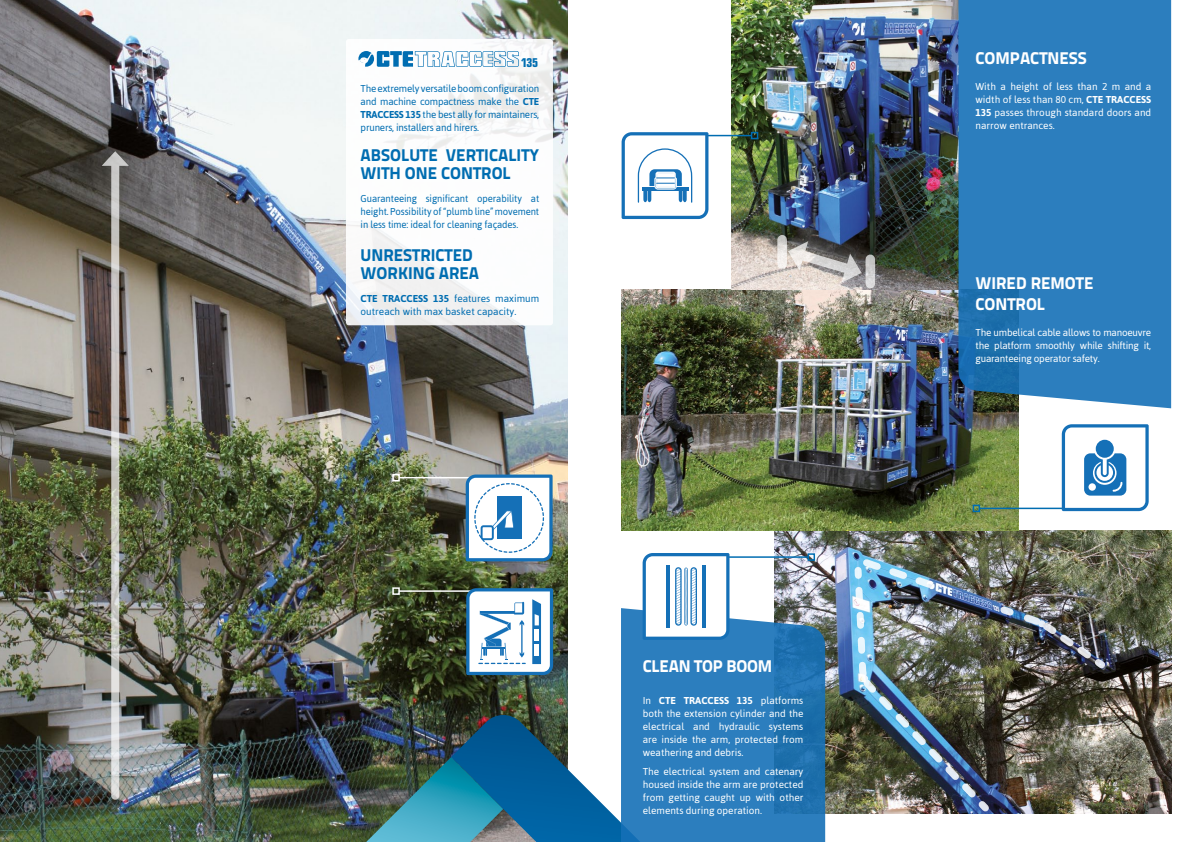
<style>
.page{position:relative;width:1191px;height:842px;background:#fff}
.page>*{position:absolute;margin:0;border:0;box-sizing:border-box;transform-origin:0 0}
.t1{font:800 17px/18px "Titillium Text 22 L";color:#006db1}
.t2{font:800 17px/20.4px "Titillium Text 22 L";color:#fff}
.t3{font:700 condensed 12.2px "Eurostile LT Std";color:#006db1}
.t4{font:10px/13px "Asap";color:#fff;text-align:justify}
.t5{font:10px/13px "Asap";letter-spacing:-.01em;color:#006db1;text-align:justify}
.t6{font:10px/13px "Asap";letter-spacing:-.01em;color:#006db1;text-align:justify;scale:.95 1}
.s1{font-weight:700}
</style>
<div class="page">
<img style="left:0;top:0;width:567px;height:842px">
<img style="left:774px;top:530px;width:397px;height:284px">
<img style="left:621px;top:289px;width:397px;height:241px">
<img style="left:731px;top:0;width:227px;height:289px">
<img style="left:366px;top:715px;width:255px;height:127px">
<hr style="left:979px;top:508px;width:95px;height:1px;background:#006db1">
<div style="left:972px;top:505px;width:8px;height:7px;border:2px solid #006db1"></div>
<svg style="left:1061px;top:424px;width:87px;height:87px"></svg>
<svg style="left:865px;top:259px;width:10px;height:25px"></svg>
<svg style="left:777px;top:240px;width:10px;height:24px"></svg>
<svg style="left:787px;top:241px;width:75px;height:42px;background:#a49f9d"></svg>
<hr style="left:656px;top:135px;width:95px;height:1px;background:#006db1">
<div style="left:751px;top:132px;width:7px;height:7px;border:2px solid #006db1"></div>
<svg style="left:621px;top:132px;width:87px;height:87px"></svg>
<hr style="left:399px;top:590px;width:95px;height:2px;background:#fff">
<div style="left:392px;top:587px;width:8px;height:8px;border:2px solid #fff"></div>
<hr style="left:399px;top:477px;width:95px;height:1px;background:#fff">
<div style="left:392px;top:474px;width:8px;height:7px;border:2px solid #fff"></div>
<svg style="left:466px;top:588px;width:87px;height:87px"></svg>
<svg style="left:466px;top:474px;width:86px;height:87px"></svg>
<img style="left:850px;top:558px;width:261px;height:254px">
<svg style="left:111px;top:166px;width:8px;height:630px;background:#cccbc7"></svg>
<svg style="left:102px;top:151px;width:27px;height:15px"></svg>
<div style="left:346px;top:39px;width:207px;height:286px;background:#fff;border-radius:3px"></div>
<svg style="left:358px;top:51px;width:161px;height:16px"></svg>
<svg style="left:958px;top:0;width:213px;height:408px;background:#2d7dbb"></svg>
<svg style="left:621px;top:608px;width:204px;height:234px;background:#2d7cba"></svg>
<hr style="left:713px;top:556px;width:95px;height:2px;background:#006db1">
<div style="left:807px;top:553px;width:8px;height:8px;border:2px solid #006db1"></div>
<svg style="left:642px;top:553px;width:87px;height:87px"></svg>
<p class="t3" style="left:521px;top:55px;width:19px">135</p>
<p class="t5" style="left:360px;top:81px;width:180px">The extremely versatile boom configuration and machine compactness make the <span class="s1">CTE TRACCESS 135</span> the best ally for maintainers, pruners, installers and hirers.</p>
<h1 class="t1" style="left:360px;top:145px;width:180px">ABSOLUTE VERTICALITY<br>WITH ONE CONTROL</h1>
<p class="t6" style="left:360px;top:191px;width:189px">Guaranteeing significant operability at height. Possibility of “plumb line” movement in less time: ideal for cleaning façades.</p>
<h1 class="t1" style="left:360px;top:245px;width:120px">UNRESTRICTED<br>WORKING AREA</h1>
<p class="t5" style="left:360px;top:292px;width:180px"><span class="s1">CTE TRACCESS 135</span> features maximum outreach with max basket capacity.</p>
<h1 class="t2" style="left:643px;top:655px;width:131px">CLEAN TOP BOOM</h1>
<p class="t4" style="left:643px;top:694px;width:162px">In <span class="s1">CTE TRACCESS 135</span> platforms both the extension cylinder and the electrical and hydraulic systems are inside the arm, protected from weathering and debris.</p>
<p class="t4" style="left:643px;top:764px;width:162px">The electrical system and catenary housed inside the arm are protected from getting caught up with other elements during operation.</p>
<h1 class="t2" style="left:975px;top:47px;width:113px">COMPACTNESS</h1>
<p class="t4" style="left:975px;top:80px;width:177px">With a height of less than 2 m and a width of less than 80 cm, <span class="s1">CTE TRACCESS 135</span> passes through standard doors and narrow entrances.</p>
<h1 class="t2" style="left:975px;top:272px;width:119px">WIRED REMOTE<br>CONTROL</h1>
<p class="t4" style="left:975px;top:325px;width:177px">The umbelical cable allows to manoeuvre the platform smoothly while shifting it, guaranteeing operator safety.</p>
</div>
